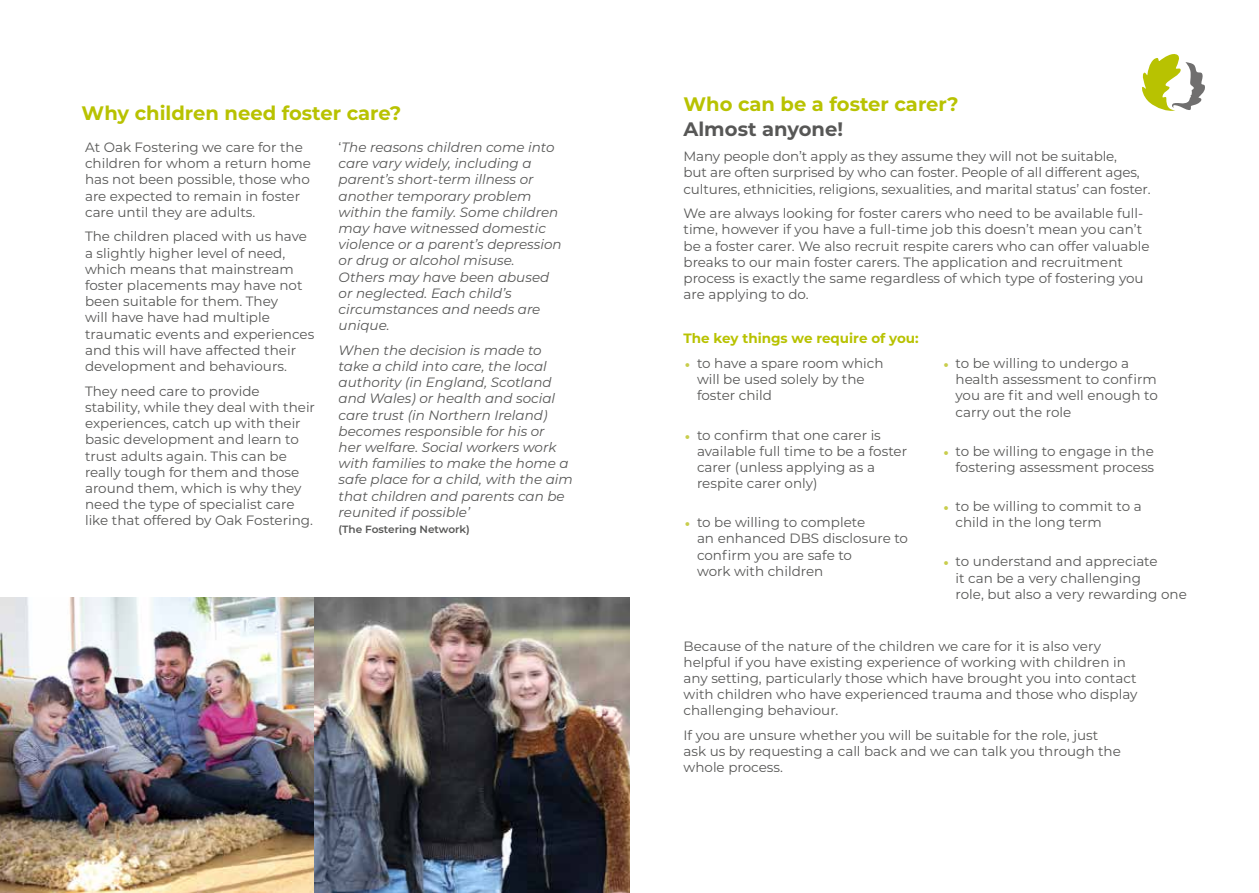
<style>
.page{position:relative;width:1259px;height:893px;background:#fff}
.page>*{position:absolute;margin:0;border:0;box-sizing:border-box;transform-origin:0 0}
.t1{font:700 19.5px "Montserrat";color:#b8c201}
.t2{font:700 19.5px "Montserrat";color:#575756}
.t3{font:13.5px/16.2px "Montserrat";color:#575756}
.t4{font:italic 13.5px/16.2px "Montserrat";color:#575756}
.t5{font:700 13.5px "Montserrat";color:#b8c201}
.t6{font:600 10.5px "Montserrat";color:#575756}
.s1{font-style:normal}
.s2{font-size:25.5px;color:#c8cd4c}
</style>
<div class="page">
<svg style="left:1142px;top:54px;width:63px;height:57px"></svg>
<img style="left:0;top:598px;width:629px;height:295px">
<h1 class="t1" style="left:82px;top:99px;width:321px">Why children need foster care?</h1>
<p class="t3" style="left:85px;top:139px;width:227px">At Oak Fostering we care for the children for whom a return home has not been possible, those who are expected to remain in foster care until they are adults.</p>
<p class="t3" style="left:85px;top:228px;width:231px">The children placed with us have a slightly higher level of need, which means that mainstream foster placements may have not been suitable for them. They<br>will have have had multiple traumatic events and experiences and this will have affected their development and behaviours.</p>
<p class="t3" style="left:85px;top:382px;width:231px">They need care to provide stability, while they deal with their experiences, catch up with their basic development and learn to trust adults again. This can be really tough for them and those around them, which is why they need the type of specialist care like that offered by Oak Fostering.</p>
<p class="t4" style="left:339px;top:139px;width:225px"><span class="s1">‘</span>The reasons children come into care vary widely, including a parent’s short-term illness or another temporary problem within the family. Some children may have witnessed domestic violence or a parent’s depression or drug or alcohol misuse.<br>Others may have been abused or neglected. Each child’s circumstances and needs are unique.</p>
<p class="t4" style="left:339px;top:341px;width:236px">When the decision is made to take a child into care, the local authority (in England, Scotland and Wales) or health and social care trust (in Northern Ireland) becomes responsible for his or<br>her welfare. Social workers work with families to make the home a safe place for a child, with the aim that children and parents can be reunited if possible’</p>
<p class="t6" style="left:339px;top:522px;width:133px">(The Fostering Network)</p>
<h1 class="t1" style="left:683px;top:90px;width:277px">Who can be a foster carer?</h1>
<h1 class="t2" style="left:683px;top:115px;width:161px">Almost anyone!</h1>
<p class="t3" style="left:683px;top:148px;width:468px">Many people don’t apply as they assume they will not be suitable,<br>but are often surprised by who can foster. People of all different ages, cultures, ethnicities, religions, sexualities, and marital status’ can foster.</p>
<p class="t3" style="left:683px;top:205px;width:467px">We are always looking for foster carers who need to be available full&shy;time, however if you have a full-time job this doesn’t mean you can’t be a foster carer. We also recruit respite carers who can offer valuable breaks to our main foster carers. The application and recruitment process is exactly the same regardless of which type of fostering you are applying to do.</p>
<p class="t5" style="left:683px;top:329px;width:237px">The key things we require of you:</p>
<p class="t3" style="left:697px;top:355px;width:188px;text-indent:-13px"><span class="s2">•</span> to have a spare room which will be used solely by the foster child</p>
<p class="t3" style="left:697px;top:426px;width:212px;text-indent:-13px"><span class="s2">•</span> to confirm that one carer is available full time to be a foster carer (unless applying as a respite carer only)</p>
<p class="t3" style="left:697px;top:514px;width:212px;text-indent:-13px"><span class="s2">•</span> to be willing to complete<br>an enhanced DBS disclosure to confirm you are safe to<br>work with children</p>
<p class="t3" style="left:955px;top:355px;width:204px;text-indent:-13px"><span class="s2">•</span> to be willing to undergo a health assessment to confirm you are fit and well enough to carry out the role</p>
<p class="t3" style="left:942px;top:442px;width:214px;text-align:right"><span class="s2">•</span> to be willing to engage in the fostering assessment process</p>
<p class="t3" style="left:955px;top:498px;width:188px;text-indent:-13px"><span class="s2">•</span> to be willing to commit to a child in the long term</p>
<p class="t3" style="left:955px;top:553px;width:233px;text-indent:-13px"><span class="s2">•</span> to understand and appreciate<br>it can be a very challenging<br>role, but also a very rewarding one</p>
<p class="t3" style="left:683px;top:637px;width:455px">Because of the nature of the children we care for it is also very helpful if you have existing experience of working with children in any setting, particularly those which have brought you into contact with children who have experienced trauma and those who display challenging behaviour.</p>
<p class="t3" style="left:683px;top:727px;width:439px">If you are unsure whether you will be suitable for the role, just ask us by requesting a call back and we can talk you through the whole process.</p>
</div>
